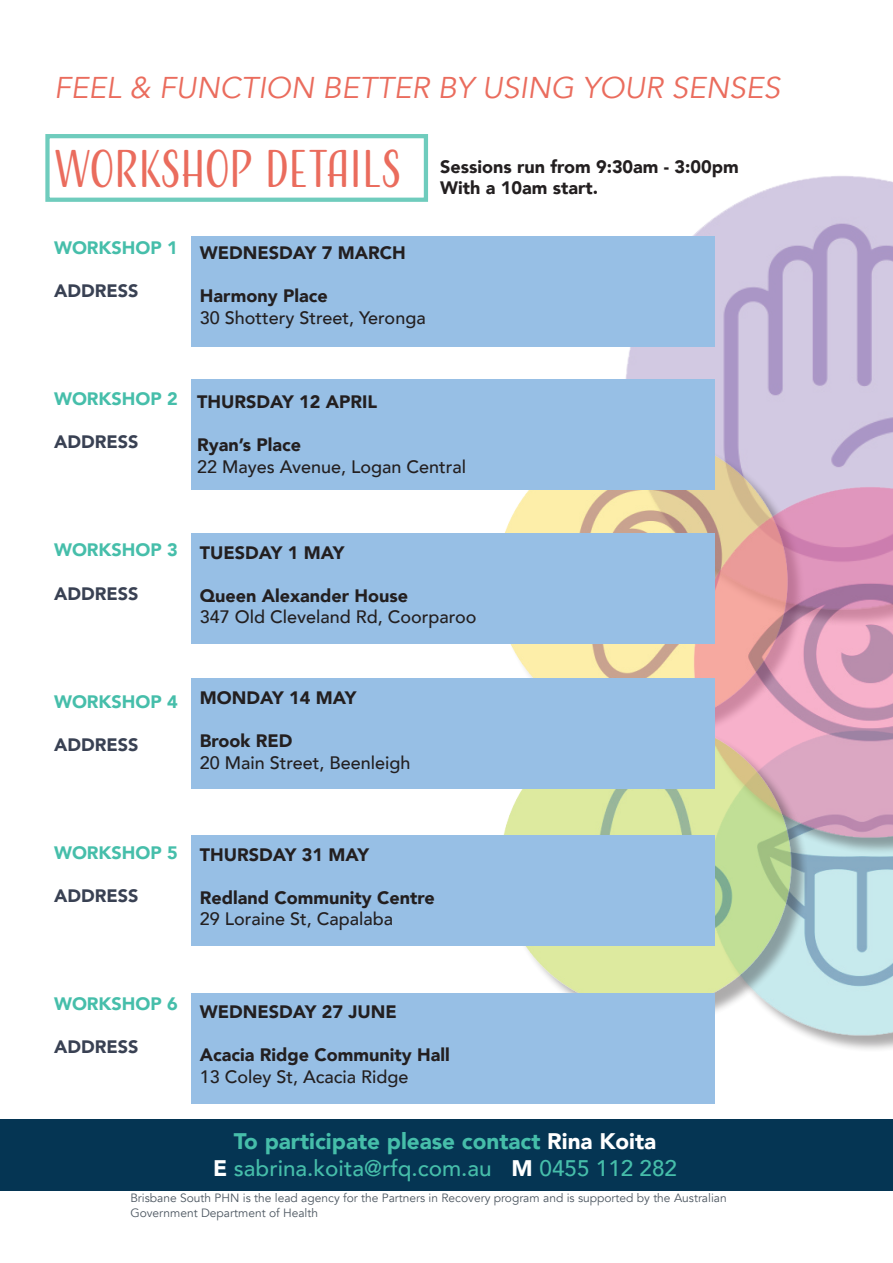
<style>
.page{position:relative;width:893px;height:1263px;background:#fff}
.page>*{position:absolute;margin:0;border:0;box-sizing:border-box;transform-origin:0 0}
.t1{font:49.5px "Adorn S Condensed Sans";letter-spacing:-.025em;color:#ea6c5d}
.t2{font:italic 30px "Avenir";color:#ea6c5d}
.t3{font:500 22.5px/27px "Avenir";color:#46beaa;text-align:center}
.t4{font:900 18px/21.6px "Avenir";color:#231f20}
.t5{font:500 18px "Avenir";color:#231f20}
.t6{font:900 18px "Avenir";color:#46beaa}
.t7{font:900 18px "Avenir";color:#394153}
.t8{font:12px/14.4px "Avenir";color:#4d5761}
.s1{font-weight:900}
.s2{font-weight:900;color:#fff}
</style>
<div class="page">
<img style="left:581px;top:176px;width:312px;height:269px">
<img style="left:505px;top:408px;width:309px;height:270px">
<img style="left:714px;top:880px;width:179px;height:173px">
<img style="left:657px;top:445px;width:236px;height:435px">
<img style="left:503px;top:686px;width:304px;height:359px">
<div style="left:191px;top:236px;width:523px;height:110px;background:#97bfe5"></div>
<div style="left:191px;top:533px;width:523px;height:111px;background:#97bfe5"></div>
<div style="left:191px;top:678px;width:523px;height:111px;background:#97bfe5"></div>
<div style="left:191px;top:835px;width:523px;height:111px;background:#97bfe5"></div>
<div style="left:191px;top:993px;width:523px;height:110px;background:#97bfe5"></div>
<div style="left:191px;top:379px;width:523px;height:111px;background:#97bfe5"></div>
<div style="left:45px;top:134px;width:383px;height:68px;border:4px solid #46beaa"></div>
<div style="left:0;top:1119px;width:893px;height:71px;background:#053553"></div>
<h2 class="t2" style="left:54px;top:70px;width:728px">FEEL &amp; FUNCTION BETTER BY USING YOUR SENSES</h2>
<h1 class="t1" style="left:54px;top:138px;width:350px">WORKSHOP DETAILS</h1>
<p class="t4" style="left:440px;top:155px;width:300px">Sessions run from 9:30am - 3:00pm<br>With a 10am start.</p>
<p class="t6" style="left:54px;top:232px;width:125px">WORKSHOP 1</p>
<p class="t7" style="left:54px;top:275px;width:86px">ADDRESS</p>
<p class="t4" style="left:200px;top:241px;width:207px">WEDNESDAY 7 MARCH</p>
<p class="t4" style="left:200px;top:285px;width:129px">Harmony Place</p>
<p class="t5" style="left:200px;top:302px;width:227px">30 Shottery Street, Yeronga</p>
<p class="t6" style="left:54px;top:383px;width:125px">WORKSHOP 2</p>
<p class="t7" style="left:54px;top:427px;width:86px">ADDRESS</p>
<p class="t4" style="left:197px;top:390px;width:181px">THURSDAY 12 APRIL</p>
<p class="t4" style="left:197px;top:433px;width:106px">Ryan’s Place</p>
<p class="t5" style="left:197px;top:451px;width:271px">22 Mayes Avenue, Logan Central</p>
<p class="t6" style="left:54px;top:535px;width:125px">WORKSHOP 3</p>
<p class="t7" style="left:54px;top:578px;width:86px">ADDRESS</p>
<p class="t4" style="left:200px;top:541px;width:146px">TUESDAY 1 MAY</p>
<p class="t4" style="left:200px;top:584px;width:210px">Queen Alexander House</p>
<p class="t5" style="left:200px;top:601px;width:278px">347 Old Cleveland Rd, Coorparoo</p>
<p class="t6" style="left:54px;top:686px;width:125px">WORKSHOP 4</p>
<p class="t7" style="left:54px;top:729px;width:86px">ADDRESS</p>
<p class="t4" style="left:200px;top:686px;width:158px">MONDAY 14 MAY</p>
<p class="t4" style="left:200px;top:730px;width:94px">Brook RED</p>
<p class="t5" style="left:200px;top:747px;width:212px">20 Main Street, Beenleigh</p>
<p class="t6" style="left:54px;top:837px;width:125px">WORKSHOP 5</p>
<p class="t7" style="left:54px;top:880px;width:86px">ADDRESS</p>
<p class="t4" style="left:200px;top:843px;width:171px">THURSDAY 31 MAY</p>
<p class="t4" style="left:200px;top:886px;width:236px">Redland Community Centre</p>
<p class="t5" style="left:200px;top:903px;width:195px">29 Loraine St, Capalaba</p>
<p class="t6" style="left:54px;top:988px;width:125px">WORKSHOP 6</p>
<p class="t7" style="left:54px;top:1031px;width:86px">ADDRESS</p>
<p class="t4" style="left:200px;top:1000px;width:198px">WEDNESDAY 27 JUNE</p>
<p class="t4" style="left:200px;top:1043px;width:252px">Acacia Ridge Community Hall</p>
<p class="t5" style="left:200px;top:1061px;width:210px">13 Coley St, Acacia Ridge</p>
<p class="t3" style="left:213px;top:1126px;width:465px"><span class="s1">To participate please contact</span> <span class="s2">Rina Koita<br>E</span> sabrina.koita@rfq.com.au <span class="s2">M</span> 0455 112 282</p>
<p class="t8" style="left:130px;top:1191px;width:598px">Brisbane South PHN is the lead agency for the Partners in Recovery program and is supported by the Australian<br>Government Department of Health</p>
</div>
